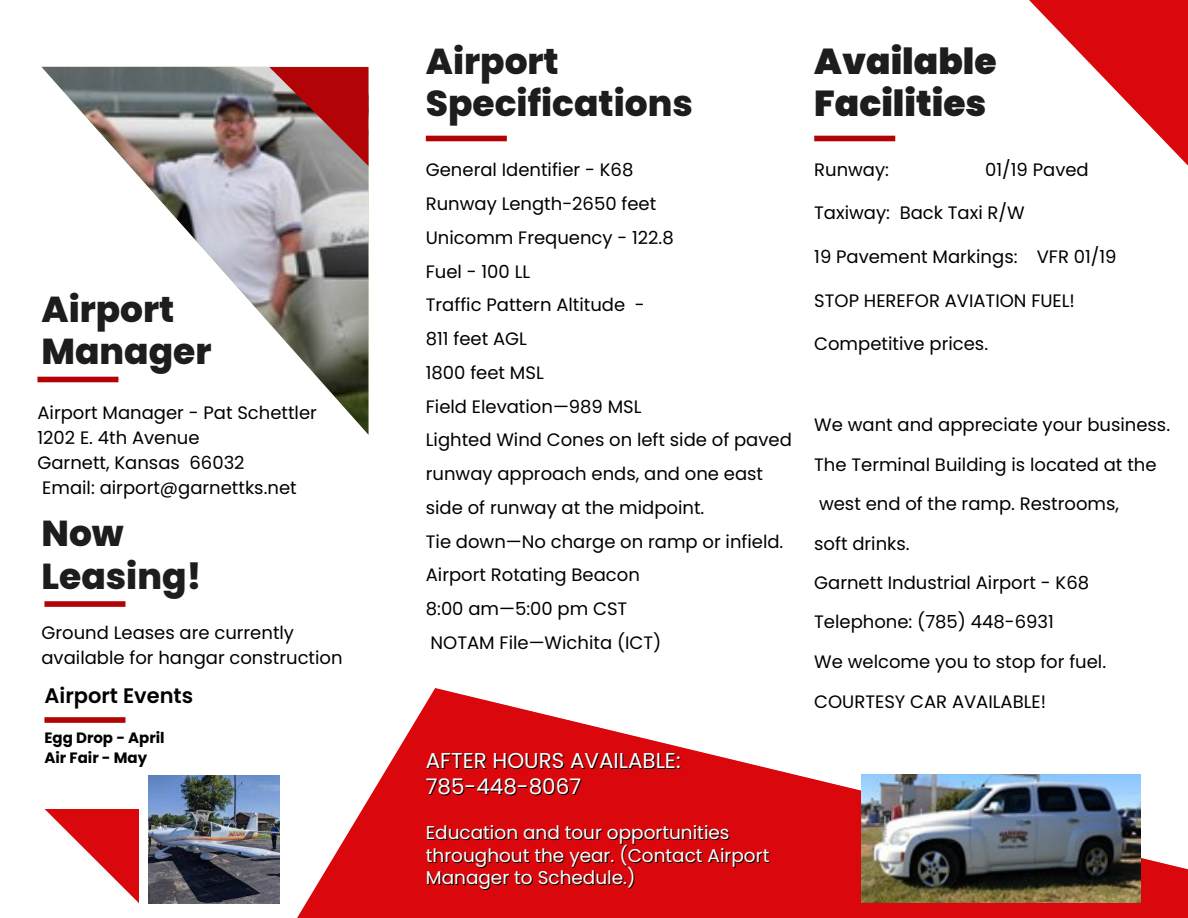
<style>
.page{position:relative;width:1188px;height:918px;background:#fff}
.page>*{position:absolute;margin:0;border:0;box-sizing:border-box;transform-origin:0 0}
.t1{font:800 36px/42.8px "Poppins";color:#1d1d1d}
.t2{font:900 36px/42.8px "Poppins";color:#1d1d1d}
.t3{font:21.45px "Poppins";color:#fff}
.t4{font:600 21px "Poppins";color:#000}
.t5{font:18.45px/22.5px "Poppins";color:#fff}
.t6{font:18px/33.8px "Poppins";color:#000}
.t7{font:700 15px "Poppins";color:#000}
</style>
<div class="page">
<img style="left:41px;top:67px;width:327px;height:367px">
<svg style="left:269px;top:67px;width:99px;height:99px;background:#9f494a"></svg>
<div style="left:37px;top:377px;width:81px;height:5px;background:#b20307"></div>
<svg style="left:44px;top:809px;width:95px;height:94px"></svg>
<div style="left:814px;top:136px;width:81px;height:5px;background:#b20307"></div>
<img style="left:149px;top:775px;width:130px;height:129px">
<svg style="left:297px;top:688px;width:891px;height:230px;fill:#da080c"></svg>
<img style="left:861px;top:775px;width:279px;height:128px">
<div style="left:426px;top:136px;width:81px;height:5px;background:#b20307"></div>
<svg style="left:1029px;top:0;width:159px;height:166px"></svg>
<div style="left:44px;top:601px;width:81px;height:6px;background:#b20307"></div>
<div style="left:44px;top:717px;width:81px;height:6px;background:#b20307"></div>
<p class="t1" style="left:41px;top:288px;width:172px">Airport<br>Manager</p>
<p class="t6" style="left:37px;top:396px;width:281px">Airport Manager - Pat Schettler</p>
<p class="t6" style="left:37px;top:421px;width:164px">1202 E. 4th Avenue</p>
<p class="t6" style="left:37px;top:446px;width:209px">Garnett, Kansas 66032</p>
<p class="t6" style="left:42px;top:471px;width:256px">Email: airport@garnettks.net</p>
<p class="t1" style="left:41px;top:512px;width:84px">Now</p>
<p class="t1" style="left:41px;top:555px;width:162px">Leasing!</p>
<p class="t6" style="left:41px;top:620px;width:303px;line-height:24.8px">Ground Leases are currently available for hangar construction</p>
<p class="t4" style="left:44px;top:681px;width:150px">Airport Events</p>
<p class="t7" style="left:44px;top:727px;width:122px">Egg Drop - April</p>
<p class="t7" style="left:44px;top:747px;width:104px">Air Fair - May</p>
<p class="t1" style="left:426px;top:40px;width:269px">Airport<br>Specifications</p>
<p class="t6" style="left:426px;top:153px;width:209px">General Identifier - K68</p>
<p class="t6" style="left:426px;top:187px;width:232px">Runway Length-2650 feet</p>
<p class="t6" style="left:426px;top:221px;width:249px">Unicomm Frequency - 122.8</p>
<p class="t6" style="left:426px;top:255px;width:106px">Fuel - 100 LL</p>
<p class="t6" style="left:426px;top:288px;width:220px">Traffic Pattern Altitude -</p>
<p class="t6" style="left:426px;top:322px;width:103px">811 feet AGL</p>
<p class="t6" style="left:426px;top:356px;width:119px">1800 feet MSL</p>
<p class="t6" style="left:426px;top:390px;width:217px">Field Elevation—989 MSL</p>
<p class="t6" style="left:426px;top:423px;width:368px">Lighted Wind Cones on left side of paved runway approach ends, and one east side of runway at the midpoint.</p>
<p class="t6" style="left:426px;top:525px;width:359px">Tie down—No charge on ramp or infield.<br>Airport Rotating Beacon</p>
<p class="t6" style="left:426px;top:592px;width:203px">8:00 am—5:00 pm CST</p>
<p class="t6" style="left:431px;top:626px;width:232px">NOTAM File—Wichita (ICT)</p>
<p class="t3" style="left:426px;top:746px;width:256px">AFTER HOURS AVAILABLE:</p>
<p class="t3" style="left:426px;top:772px;width:157px">785-448-8067</p>
<p class="t5" style="left:426px;top:821px;width:345px">Education and tour opportunities throughout the year. (Contact Airport<br>Manager to Schedule.)</p>
<p class="t2" style="left:814px;top:40px;width:184px">Available<br>Facilities</p>
<p class="t6" style="left:814px;top:153px;width:76px">Runway:</p>
<p class="t6" style="left:985px;top:153px;width:105px">01/19 Paved</p>
<p class="t6" style="left:814px;top:196px;width:212px">Taxiway: Back Taxi R/W</p>
<p class="t6" style="left:814px;top:240px;width:304px">19 Pavement Markings: VFR 01/19</p>
<p class="t6" style="left:814px;top:283px;width:262px">STOP HEREFOR AVIATION FUEL!</p>
<p class="t6" style="left:814px;top:327px;width:175px">Competitive prices.</p>
<p class="t6" style="left:814px;top:408px;width:357px">We want and appreciate your business.</p>
<p class="t6" style="left:814px;top:448px;width:344px">The Terminal Building is located at the</p>
<p class="t6" style="left:819px;top:487px;width:302px">west end of the ramp. Restrooms,</p>
<p class="t6" style="left:814px;top:526px;width:97px">soft drinks.</p>
<p class="t6" style="left:814px;top:566px;width:276px">Garnett Industrial Airport - K68</p>
<p class="t6" style="left:814px;top:605px;width:241px">Telephone: (785) 448-6931</p>
<p class="t6" style="left:814px;top:645px;width:293px">We welcome you to stop for fuel.</p>
<p class="t6" style="left:814px;top:685px;width:233px">COURTESY CAR AVAILABLE!</p>
</div>
